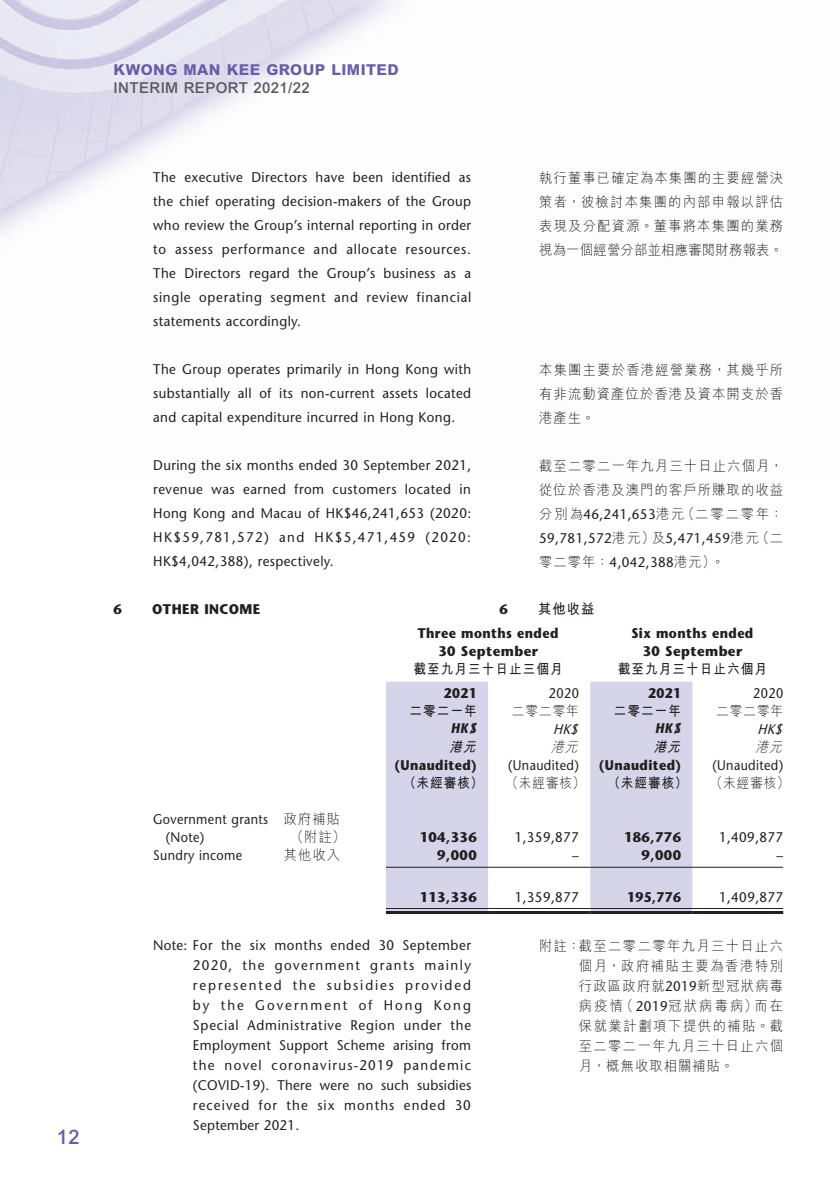
<style>
.page{position:relative;width:840px;height:1191px;background:#fff}
.page>*{position:absolute;margin:0;border:0;box-sizing:border-box;transform-origin:0 0}
.t1{font:500 20px "Arial MT Std";color:#685da8}
.t2{font:800 15px "Arial MT Std";letter-spacing:.03em;color:#685da8}
.t3{font:500 15px "Arial MT Std";letter-spacing:.03em;color:#57585a}
.t4{font:500 14px/24px "Stone Sans Std";letter-spacing:.03em;color:#231f20;text-align:justify;scale:.95 1}
.t5{font:300 14px/24px "M Hei HK";letter-spacing:.085em;color:#231f20;text-align:justify;scale:.95 1}
.t6{font:700 14px/18px "Stone Sans Std";letter-spacing:.03em;color:#231f20;text-align:center;scale:.9 1}
.t7{font:500 14px/18px "Stone Sans Std";letter-spacing:.03em;color:#231f20;scale:.9 1}
.t8{font:700 14px "Stone Sans Std";letter-spacing:.03em;color:#231f20;scale:.95 1}
.t9{font:700 14px "M Hei HK";letter-spacing:.08em;color:#231f20;scale:.9 1}
.t10{font:300 14px "M Hei HK";letter-spacing:.085em;color:#231f20;scale:.9 1}
.t11{font:italic 700 14px "Stone Sans Std";color:#231f20;scale:.9 1}
.t12{font:italic 500 14px "Stone Sans Std";color:#231f20;scale:.9 1}
.t13{font:italic 700 14px "M Hei HK";color:#231f20;scale:.9 1}
.t14{font:italic 300 14px "M Hei HK";color:#231f20;scale:.9 1}
.t15{font:700 14px "M Hei HK";letter-spacing:.08em;color:#231f20;scale:.95 1}
.s1{font-family:"Stone Sans Std";font-weight:500}
.s2{font-family:"M Hei HK";font-weight:300}
</style>
<div class="page">
<img style="left:0;top:0;width:396px;height:234px">
<svg style="left:386px;top:681px;width:306px;height:230px;fill:#d6d4e9"></svg>
<hr style="left:386px;top:866px;width:102px;height:1px;background:#231f20">
<hr style="left:488px;top:866px;width:102px;height:1px;background:#231f20">
<hr style="left:590px;top:866px;width:102px;height:1px;background:#231f20">
<hr style="left:692px;top:866px;width:90px;height:1px;background:#231f20">
<hr style="left:386px;top:908px;width:102px;height:1px;background:#231f20">
<hr style="left:386px;top:911px;width:102px;height:3px;background:#231f20">
<hr style="left:488px;top:908px;width:102px;height:1px;background:#231f20">
<hr style="left:488px;top:911px;width:102px;height:3px;background:#231f20">
<hr style="left:590px;top:908px;width:102px;height:1px;background:#231f20">
<hr style="left:590px;top:911px;width:102px;height:3px;background:#231f20">
<hr style="left:692px;top:908px;width:90px;height:1px;background:#231f20">
<hr style="left:692px;top:911px;width:90px;height:3px;background:#231f20">
<h1 class="t1" style="left:57px;top:1125px;width:24px">12</h1>
<p class="t2" style="left:113px;top:61px;width:287px">KWONG MAN KEE GROUP LIMITED</p>
<p class="t3" style="left:113px;top:79px;width:198px">INTERIM REPORT 2021/22</p>
<p class="t4" style="left:153px;top:165px;width:336px">The executive Directors have been identified as the chief operating decision-makers of the Group who review the Group’s internal reporting in order to assess performance and allocate resources.<br>The Directors regard the Group’s business as a single operating segment and review financial statements accordingly.</p>
<p class="t4" style="left:153px;top:357px;width:336px">The Group operates primarily in Hong Kong with substantially all of its non-current assets located and capital expenditure incurred in Hong Kong.</p>
<p class="t4" style="left:153px;top:453px;width:336px">During the six months ended 30 September 2021, revenue was earned from customers located in Hong Kong and Macau of HK$46,241,653 (2020:<br>HK$59,781,572) and HK$5,471,459 (2020:<br>HK$4,042,388), respectively.</p>
<p class="t8" style="left:113px;top:600px;width:10px">6</p>
<p class="t8" style="left:152px;top:600px;width:115px">OTHER INCOME</p>
<p class="t5" style="left:539px;top:165px;width:258px">執行董事已確定為本集團的主要經營決策者，彼檢討本集團的內部申報以評估表現及分配資源。董事將本集團的業務視為一個經營分部並相應審閱財務報表。</p>
<p class="t5" style="left:539px;top:357px;width:258px">本集團主要於香港經營業務，其幾乎所有非流動資產位於香港及資本開支於香港產生。</p>
<p class="t5" style="left:539px;top:453px;width:258px">截至二零二一年九月三十日止六個月，從位於香港及澳門的客戶所賺取的收益分別為<span class="s1">46,241,653</span>港元（二零二零年：</p>
<p class="t4" style="left:539px;top:526px;width:258px">59,781,572<span class="s2">港元）及</span>5,471,459<span class="s2">港元（二</span></p>
<p class="t5" style="left:539px;top:549px;width:196px">零二零年：<span class="s1">4,042,388</span>港元）。</p>
<p class="t8" style="left:499px;top:600px;width:10px">6</p>
<p class="t15" style="left:537px;top:598px;width:61px">其他收益</p>
<p class="t7" style="left:166px;top:810px;width:115px;text-indent:-13px">Government grants (Note)</p>
<p class="t5" style="left:283px;top:809px;width:66px;line-height:18px;text-align:center">政府補貼（附註）</p>
<p class="t6" style="left:417px;top:624px;width:158px">Three months ended<br>30 September</p>
<p class="t6" style="left:631px;top:624px;width:137px">Six months ended<br>30 September</p>
<p class="t9" style="left:413px;top:659px;width:167px">截至九月三十日止三個月</p>
<p class="t9" style="left:617px;top:659px;width:167px">截至九月三十日止六個月</p>
<p class="t6" style="left:443px;top:684px;width:38px">2021</p>
<p class="t7" style="left:548px;top:684px;width:35px">2020</p>
<p class="t6" style="left:647px;top:684px;width:38px">2021</p>
<p class="t7" style="left:752px;top:684px;width:35px">2020</p>
<p class="t9" style="left:409px;top:700px;width:76px">二零二一年</p>
<p class="t10" style="left:511px;top:701px;width:76px">二零二零年</p>
<p class="t9" style="left:613px;top:700px;width:76px">二零二一年</p>
<p class="t10" style="left:715px;top:701px;width:76px">二零二零年</p>
<p class="t11" style="left:450px;top:720px;width:30px">HK$</p>
<p class="t12" style="left:553px;top:720px;width:33px">HK$</p>
<p class="t11" style="left:654px;top:720px;width:30px">HK$</p>
<p class="t12" style="left:757px;top:720px;width:33px">HK$</p>
<p class="t13" style="left:449px;top:736px;width:36px">港元</p>
<p class="t14" style="left:551px;top:737px;width:36px">港元</p>
<p class="t13" style="left:653px;top:736px;width:36px">港元</p>
<p class="t14" style="left:755px;top:737px;width:36px">港元</p>
<p class="t6" style="left:394px;top:756px;width:93px">(Unaudited)</p>
<p class="t7" style="left:507px;top:756px;width:80px">(Unaudited)</p>
<p class="t6" style="left:598px;top:756px;width:93px">(Unaudited)</p>
<p class="t7" style="left:712px;top:756px;width:80px">(Unaudited)</p>
<p class="t9" style="left:403px;top:772px;width:90px">（未經審核）</p>
<p class="t10" style="left:505px;top:773px;width:90px">（未經審核）</p>
<p class="t9" style="left:607px;top:772px;width:90px">（未經審核）</p>
<p class="t10" style="left:709px;top:773px;width:90px">（未經審核）</p>
<p class="t8" style="left:419px;top:828px;width:61px">104,336</p>
<p class="t4" style="left:514px;top:825px;width:69px">1,359,877</p>
<p class="t8" style="left:623px;top:828px;width:61px">186,776</p>
<p class="t4" style="left:718px;top:825px;width:69px">1,409,877</p>
<p class="t7" style="left:153px;top:846px;width:100px">Sundry income</p>
<p class="t5" style="left:283px;top:842px;width:61px">其他收入</p>
<p class="t8" style="left:437px;top:846px;width:43px">9,000</p>
<p class="t4" style="left:572px;top:843px;width:9px">–</p>
<p class="t8" style="left:641px;top:846px;width:43px">9,000</p>
<p class="t4" style="left:776px;top:843px;width:9px">–</p>
<p class="t8" style="left:419px;top:888px;width:61px">113,336</p>
<p class="t4" style="left:514px;top:885px;width:69px">1,359,877</p>
<p class="t6" style="left:626px;top:888px;width:61px">195,776</p>
<p class="t4" style="left:718px;top:885px;width:69px">1,409,877</p>
<p class="t4" style="left:193px;top:934px;width:294px;line-height:20px;text-indent:-40px">Note: For the six months ended 30 September 2020, the government grants mainly represented the subsidies provided by the Government of Hong Kong Special Administrative Region under the Employment Support Scheme arising from the novel coronavirus-2019 pandemic (COVID-19). There were no such subsidies received for the six months ended 30<br>September 2021.</p>
<p class="t5" style="left:578px;top:935px;width:216px;line-height:20px;text-indent:-40px">附註：截至二零二零年九月三十日止六個月，政府補貼主要為香港特別行政區政府就<span class="s1">2019</span>新型冠狀病毒病疫情（<span class="s1">2019</span>冠狀病毒病）而在保就業計劃項下提供的補貼。截至二零二一年九月三十日止六個月，概無收取相關補貼。</p>
</div>
